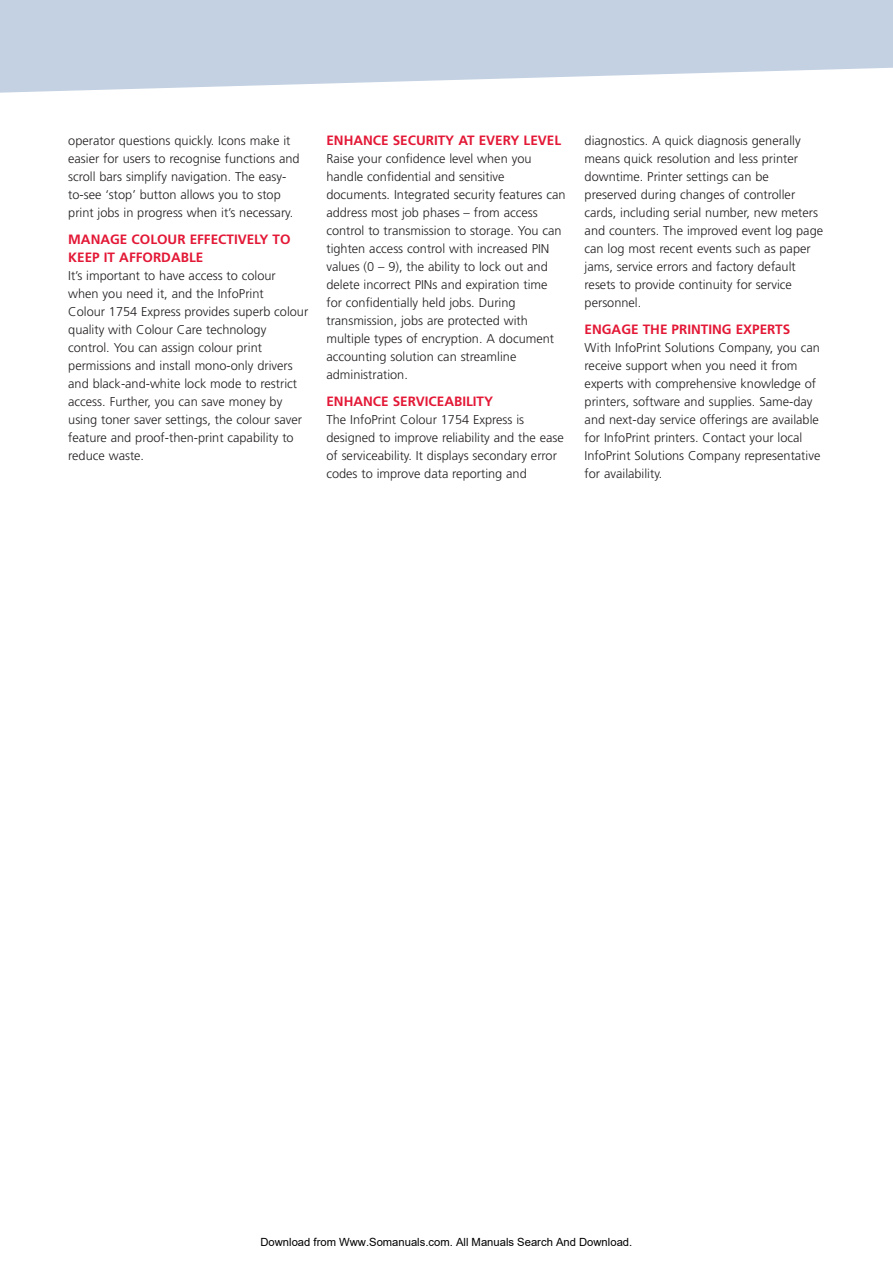
<style>
.page{position:relative;width:893px;height:1263px;background:#fff}
.page>*{position:absolute;margin:0;border:0;box-sizing:border-box;transform-origin:0 0}
.t1{font:700 13.5px/18px "Frutiger";color:#e31836}
.t2{font:300 12.75px/18px "Frutiger";color:#231f20}
.t3{font:11.25px "Arial";color:#000}
</style>
<div class="page">
<svg style="left:0;top:0;width:893px;height:93px;background:#ccd7e5"></svg>
<p class="t2" style="left:68px;top:132px;width:233px">operator questions quickly. Icons make it easier for users to recognise functions and scroll bars simplify navigation. The easy&shy;to-see ‘stop’ button allows you to stop print jobs in progress when it’s necessary.</p>
<p class="t1" style="left:68px;top:231px;width:224px">MANAGE COLOUR EFFECTIVELY TO<br>KEEP IT AFFORDABLE</p>
<p class="t2" style="left:68px;top:267px;width:242px">It’s important to have access to colour when you need it, and the InfoPrint<br>Colour 1754 Express provides superb colour quality with Colour Care technology control. You can assign colour print permissions and install mono-only drivers and black-and-white lock mode to restrict access. Further, you can save money by using toner saver settings, the colour saver feature and proof-then-print capability to reduce waste.</p>
<p class="t1" style="left:326px;top:132px;width:236px">ENHANCE SECURITY AT EVERY LEVEL</p>
<p class="t2" style="left:326px;top:151px;width:241px">Raise your confidence level when you handle confidential and sensitive documents. Integrated security features can address most job phases – from access control to transmission to storage. You can tighten access control with increased PIN values (0 – 9), the ability to lock out and delete incorrect PINs and expiration time for confidentially held jobs. During transmission, jobs are protected with multiple types of encryption. A document accounting solution can streamline administration.</p>
<p class="t1" style="left:326px;top:393px;width:168px">ENHANCE SERVICEABILITY</p>
<p class="t2" style="left:326px;top:412px;width:239px">The InfoPrint Colour 1754 Express is designed to improve reliability and the ease of serviceability. It displays secondary error codes to improve data reporting and</p>
<p class="t2" style="left:585px;top:132px;width:240px">diagnostics. A quick diagnosis generally means quick resolution and less printer downtime. Printer settings can be preserved during changes of controller cards, including serial number, new meters and counters. The improved event log page can log most recent events such as paper jams, service errors and factory default resets to provide continuity for service personnel.</p>
<p class="t1" style="left:585px;top:321px;width:207px">ENGAGE THE PRINTING EXPERTS</p>
<p class="t2" style="left:585px;top:339px;width:237px">With InfoPrint Solutions Company, you can receive support when you need it from experts with comprehensive knowledge of printers, software and supplies. Same-day and next-day service offerings are available for InfoPrint printers. Contact your local InfoPrint Solutions Company representative for availability.</p>
<p class="t3" style="left:260px;top:1235px;width:373px">Download from Www.Somanuals.com. All Manuals Search And Download.</p>
</div>
